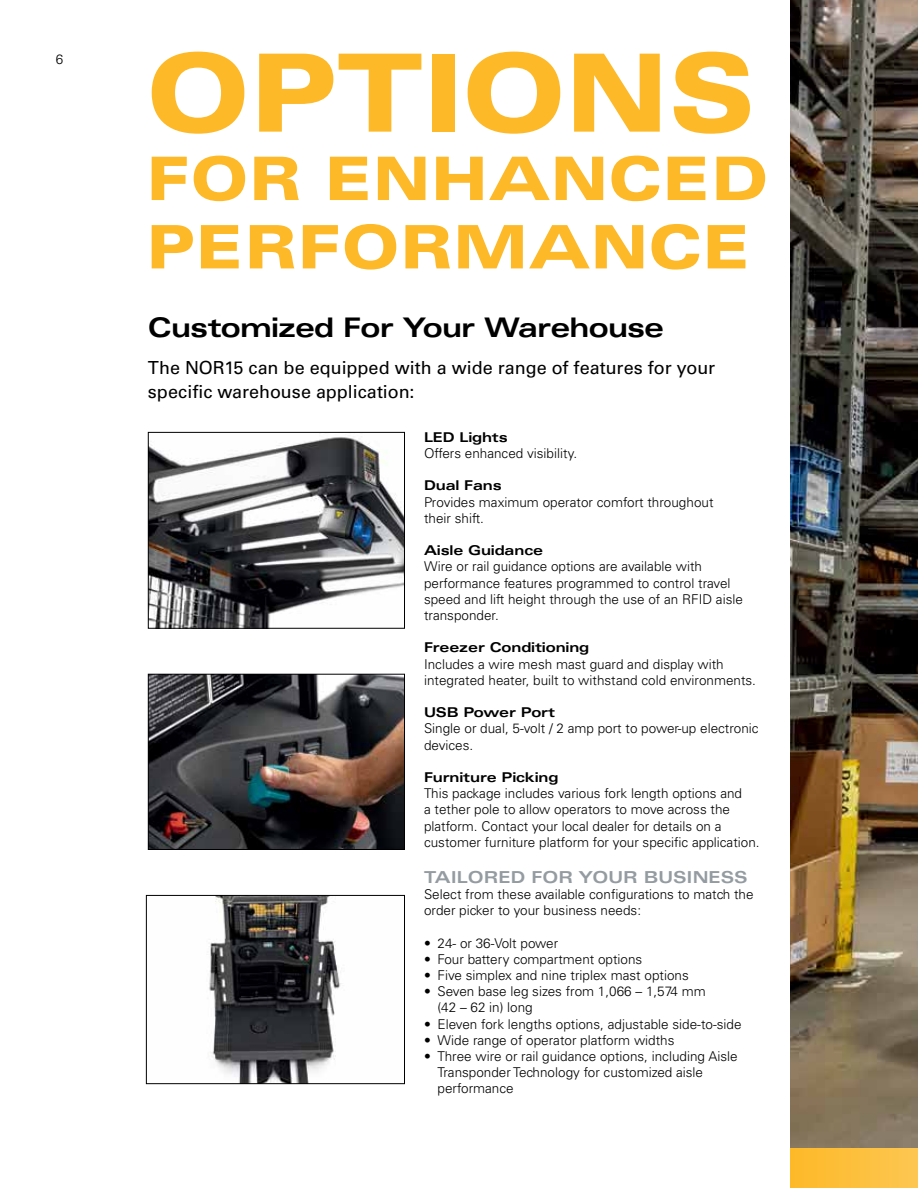
<style>
.page{position:relative;width:918px;height:1188px;background:#fff}
.page>*{position:absolute;margin:0;border:0;box-sizing:border-box;transform-origin:0 0}
.t1{font:900 expanded 108px "Univers LT Std";letter-spacing:-.01em;color:#fdb927}
.t2{font:900 expanded 60px/68.4px "Univers LT Std";color:#fdb927}
.t3{font:700 expanded 27px "Univers LT Std";letter-spacing:-.03em;color:#000}
.t4{font:18px/24px "Univers LT Std";color:#000}
.t5{font:700 expanded 16.5px "Univers LT Std";color:#949ca1}
.t6{font:300 13.5px/16.2px "Univers LT Std";color:#000}
.t7{font:700 expanded 13.5px "Univers LT Std";letter-spacing:-.01em;color:#000}
</style>
<div class="page">
<img style="left:790px;top:0;width:128px;height:1148px">
<div style="left:790px;top:1148px;width:128px;height:40px;background:linear-gradient(to right,#fdb928,#fdc651)"></div>
<img style="left:150px;top:437px;width:253px;height:190px">
<div style="left:148px;top:432px;width:257px;height:197px;border:1px solid #000"></div>
<img style="left:209px;top:897px;width:132px;height:185px">
<div style="left:146px;top:895px;width:259px;height:189px;border:1px solid #000"></div>
<img style="left:150px;top:676px;width:253px;height:172px">
<div style="left:148px;top:674px;width:257px;height:176px;border:1px solid #000"></div>
<p class="t6" style="left:56px;top:51px;width:9px">6</p>
<h1 class="t1" style="left:146px;top:30px;width:611px">OPTIONS</h1>
<h2 class="t2" style="left:146px;top:144px;width:624px">FOR ENHANCED<br>PERFORMANCE</h2>
<h3 class="t3" style="left:148px;top:312px;width:518px">Customized For Your Warehouse</h3>
<h3 class="t4" style="left:148px;top:356px;width:569px">The NOR15 can be equipped with a wide range of features for your specific warehouse application:</h3>
<p class="t7" style="left:424px;top:429px;width:85px">LED Lights</p>
<p class="t6" style="left:424px;top:445px;width:155px">Offers enhanced visibility.</p>
<p class="t7" style="left:424px;top:478px;width:79px">Dual Fans</p>
<p class="t6" style="left:424px;top:494px;width:291px">Provides maximum operator comfort throughout their shift.</p>
<p class="t7" style="left:424px;top:543px;width:121px">Aisle Guidance</p>
<p class="t6" style="left:424px;top:559px;width:320px">Wire or rail guidance options are available with performance features programmed to control travel speed and lift height through the use of an RFID aisle transponder.</p>
<p class="t7" style="left:424px;top:640px;width:167px">Freezer Conditioning</p>
<p class="t6" style="left:424px;top:656px;width:334px">Includes a wire mesh mast guard and display with integrated heater, built to withstand cold environments.</p>
<p class="t7" style="left:424px;top:705px;width:133px">USB Power Port</p>
<p class="t6" style="left:424px;top:721px;width:336px">Single or dual, 5-volt / 2 amp port to power-up electronic devices.</p>
<p class="t7" style="left:424px;top:770px;width:136px">Furniture Picking</p>
<p class="t6" style="left:424px;top:785px;width:337px">This package includes various fork length options and<br>a tether pole to allow operators to move across the platform. Contact your local dealer for details on a customer furniture platform for your specific application.</p>
<p class="t5" style="left:424px;top:868px;width:325px">TAILORED FOR YOUR BUSINESS</p>
<p class="t6" style="left:424px;top:886px;width:331px">Select from these available configurations to match the order picker to your business needs:</p>
<p class="t6" style="left:424px;top:935px;width:136px">• 24- or 36-Volt power</p>
<p class="t6" style="left:424px;top:951px;width:220px">• Four battery compartment options</p>
<p class="t6" style="left:424px;top:967px;width:266px">• Five simplex and nine triplex mast options</p>
<p class="t6" style="left:438px;top:983px;width:270px;text-indent:-14px">• Seven base leg sizes from 1,066 – 1,574 mm (42 – 62 in) long</p>
<p class="t6" style="left:424px;top:1016px;width:319px">• Eleven fork lengths options, adjustable side-to-side</p>
<p class="t6" style="left:424px;top:1032px;width:252px">• Wide range of operator platform widths</p>
<p class="t6" style="left:438px;top:1048px;width:302px;text-indent:-14px">• Three wire or rail guidance options, including Aisle<br>Transponder Technology for customized aisle performance</p>
</div>
